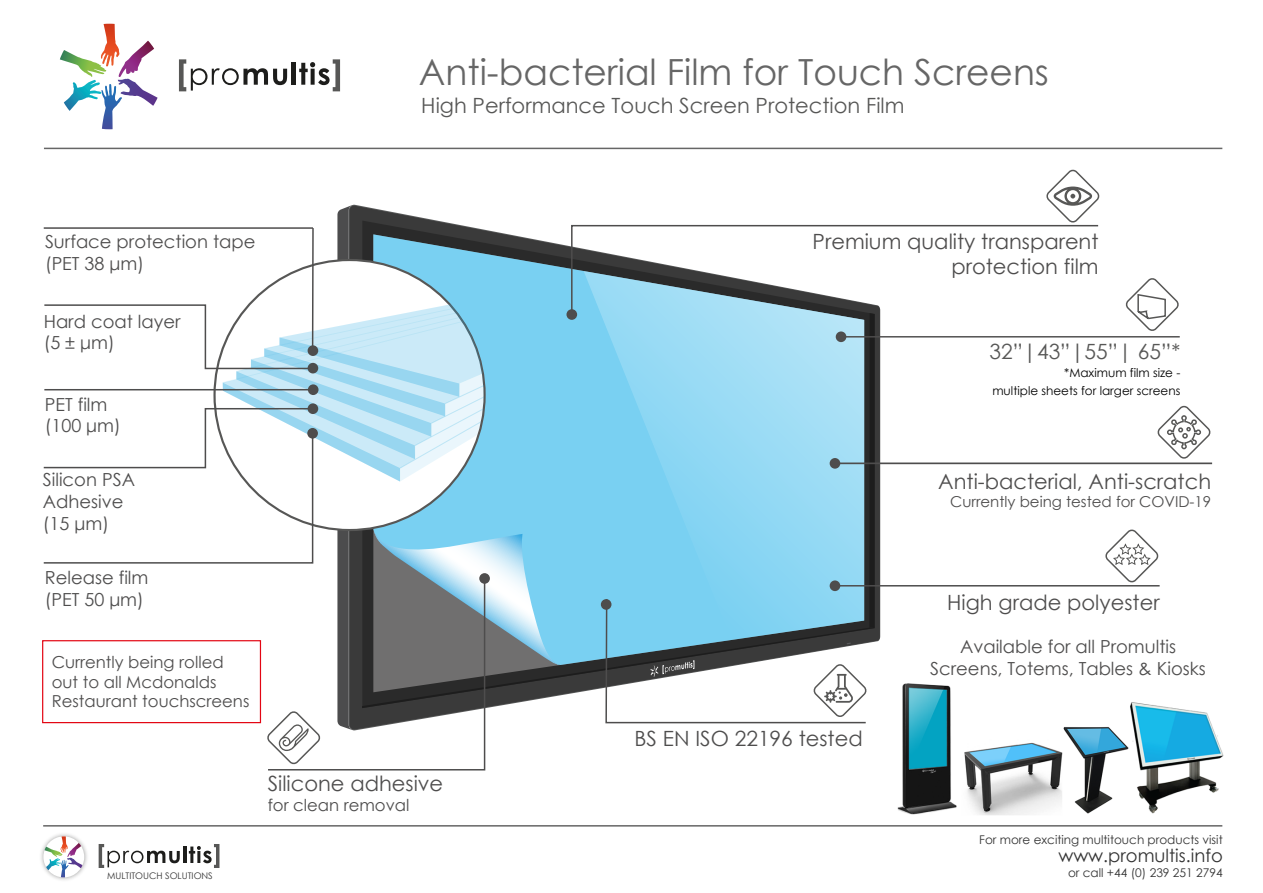
<style>
.page{position:relative;width:1263px;height:893px;background:#fff}
.page>*{position:absolute;margin:0;border:0;box-sizing:border-box;transform-origin:0 0}
.t1{font:36px "Century Gothic";color:#666}
.t2{font:21px/25.2px "Century Gothic";color:#4e4d4d;text-align:right}
.t3{font:21px "Century Gothic";color:#575756}
.t4{font:18px/21.6px "Century Gothic";color:#4e4d4d}
.t5{font:18px "Century Gothic";color:#333}
.t6{font:16.5px/19.8px "Century Gothic";color:#4e4d4d}
.t7{font:15px "Century Gothic";color:#4e4d4d}
.t8{font:12px "Century Gothic";color:#333}
.t9{font:12px/18px "Century Gothic";color:#000;text-align:right}
.t10{font:9.15px "Century Gothic";color:#333}
</style>
<div class="page">
<img style="left:118px;top:41px;width:36px;height:36px">
<img style="left:64px;top:80px;width:37px;height:31px">
<img style="left:101px;top:84px;width:17px;height:45px">
<img style="left:118px;top:79px;width:40px;height:27px">
<img style="left:60px;top:50px;width:47px;height:27px">
<img style="left:101px;top:24px;width:18px;height:43px">
<svg style="left:179px;top:59px;width:108px;height:32px"></svg>
<hr style="left:292px;top:62px;width:4px;height:23px;background:#1d1d1b">
<svg style="left:299px;top:59px;width:41px;height:32px"></svg>
<hr style="left:44px;top:148px;width:1178px;height:1px;background:#666">
<hr style="left:43px;top:825px;width:1179px;height:2px;background:#666">
<img style="left:41px;top:834px;width:46px;height:46px">
<div style="left:43px;top:836px;width:41px;height:41px;background:#fff;border-radius:50%"></div>
<img style="left:67px;top:843px;width:14px;height:14px">
<img style="left:46px;top:858px;width:15px;height:12px">
<img style="left:61px;top:860px;width:8px;height:17px">
<img style="left:67px;top:858px;width:16px;height:10px">
<img style="left:44px;top:846px;width:19px;height:11px">
<img style="left:60px;top:836px;width:8px;height:17px">
<svg style="left:99px;top:844px;width:81px;height:24px"></svg>
<hr style="left:183px;top:846px;width:3px;height:17px;background:#1d1d1b">
<svg style="left:189px;top:844px;width:30px;height:24px"></svg>
<hr style="left:835px;top:462px;width:377px;height:2px;background:#4e4d4d">
<hr style="left:836px;top:585px;width:323px;height:1px;background:#4e4d4d">
<hr style="left:836px;top:336px;width:344px;height:2px;background:#4e4d4d">
<svg style="left:875px;top:224px;width:224px;height:92px"></svg>
<svg style="left:1105px;top:529px;width:54px;height:54px"></svg>
<svg style="left:1125px;top:278px;width:54px;height:53px"></svg>
<svg style="left:1157px;top:405px;width:54px;height:54px"></svg>
<svg style="left:42px;top:205px;width:833px;height:566px"></svg>
<svg style="left:1046px;top:169px;width:54px;height:54px"></svg>
<img style="left:897px;top:683px;width:327px;height:132px">
<h1 class="t1" style="left:419px;top:47px;width:631px">Anti-bacterial Film for Touch Screens</h1>
<p class="t3" style="left:421px;top:91px;width:485px">High Performance Touch Screen Protection Film</p>
<p class="t4" style="left:45px;top:230px;width:212px">Surface protection tape (PET 38 μm)</p>
<p class="t4" style="left:44px;top:310px;width:138px">Hard coat layer (5 ± μm)</p>
<p class="t4" style="left:45px;top:393px;width:78px">PET film (100 μm)</p>
<p class="t4" style="left:43px;top:469px;width:94px">Silicon PSA<br>Adhesive (15 μm)</p>
<p class="t4" style="left:45px;top:567px;width:105px">Release film (PET 50 μm)</p>
<p class="t6" style="left:52px;top:652px;width:199px">Currently being rolled out to all Mcdonalds<br>Restaurant touchscreens</p>
<p class="t2" style="left:268px;top:770px;width:177px">Silicone adhesive</p>
<p class="t6" style="left:268px;top:794px;width:143px">for clean removal</p>
<p class="t2" style="left:813px;top:229px;width:287px">Premium quality transparent protection film</p>
<p class="t3" style="left:989px;top:336px;width:192px">32”|43”|55”| 65”*</p>
<p class="t9" style="left:992px;top:363px;width:189px">*Maximum film size -<br>multiple sheets for larger screens</p>
<p class="t2" style="left:938px;top:468px;width:274px">Anti-bacterial, Anti-scratch</p>
<p class="t7" style="left:950px;top:491px;width:262px">Currently being tested for COVID-19</p>
<p class="t2" style="left:947px;top:589px;width:214px">High grade polyester</p>
<p class="t2" style="left:634px;top:726px;width:230px">BS EN ISO 22196 tested</p>
<p class="t4" style="left:930px;top:636px;width:277px;text-align:center">Available for all Promultis<br>Screens, Totems, Tables &amp; Kiosks</p>
<p class="t8" style="left:979px;top:831px;width:245px">For more exciting multitouch products visit</p>
<p class="t5" style="left:1058px;top:843px;width:166px">www.promultis.info</p>
<p class="t10" style="left:107px;top:870px;width:107px">MULTITOUCH SOLUTIONS</p>
<p class="t8" style="left:1068px;top:864px;width:156px">or call +44 (0) 239 251 2794</p>
</div>
